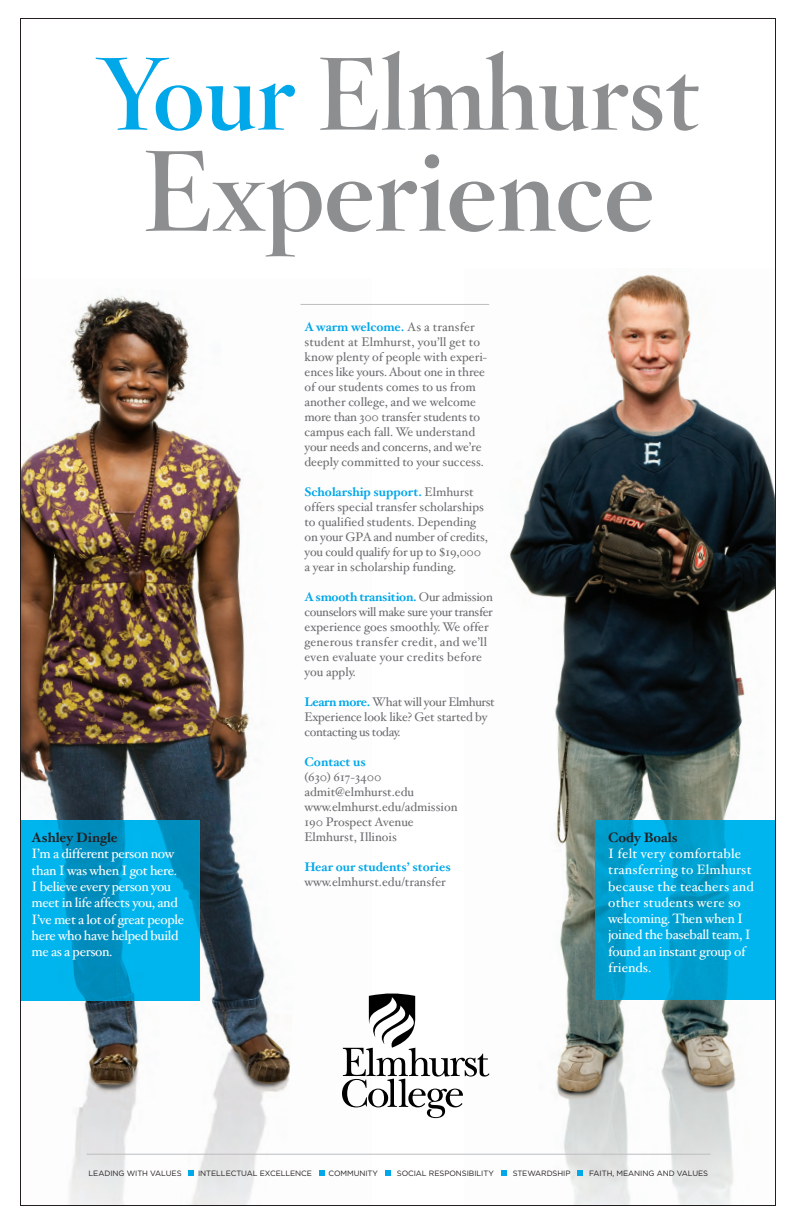
<style>
.page{position:relative;width:792px;height:1224px;background:#fff}
.page>*{position:absolute;margin:0;border:0;box-sizing:border-box;transform-origin:0 0}
.t1{font:112.3px "Hoefler Titling HTF Bd Roman";color:#8c8e90}
.t2{font:101.1px "Hoefler Titling HTF Bd Roman";color:#8c8e90}
.t3{font:13.6px/16.3px "Hoefler Text";letter-spacing:.015em;color:#fff}
.t4{font:13.6px/16.3px "Hoefler Text";letter-spacing:-.02em;color:#fff}
.t5{font:12.5px/15px "Hoefler Text";color:#6c6d70}
.t6{font:12.5px/15px "Hoefler Text";letter-spacing:-.03em;color:#6c6d70}
.t7{font:7.7px "Gotham";letter-spacing:-.01em;color:#231f20}
.s1{color:#00a7e9}
.s2{font-weight:700;color:#00a7e9}
.s3{font-weight:700;color:#231f20}
</style>
<div class="page">
<img style="left:465px;top:274px;width:309px;height:930px">
<img style="left:22px;top:295px;width:349px;height:909px">
<img style="left:22px;top:821px;width:177px;height:179px">
<img style="left:595px;top:820px;width:179px;height:180px">
<svg style="left:342px;top:993px;width:147px;height:125px"></svg>
<svg style="left:319px;top:1171px;width:5px;height:5px"></svg>
<svg style="left:385px;top:1171px;width:5px;height:5px"></svg>
<svg style="left:501px;top:1171px;width:5px;height:5px"></svg>
<svg style="left:577px;top:1171px;width:6px;height:5px"></svg>
<svg style="left:188px;top:1171px;width:6px;height:5px"></svg>
<hr style="left:87px;top:1154px;width:623px;height:1px;background:#bcbdc0">
<hr style="left:300px;top:304px;width:189px;height:1px;background:#bcbdc0">
<p class="t2" style="left:96px;top:27px;width:605px"><span class="s1">Your</span> Elmhurst</p>
<p class="t1" style="left:142px;top:117px;width:514px">Experience</p>
<p class="t5" style="left:304px;top:319px;width:184px"><span class="s2">A warm welcome.</span> As a transfer student at Elmhurst, you’ll get to know plenty of people with experi&shy;ences like yours. About one in three of our students comes to us from another college, and we welcome more than 300 transfer students to campus each fall. We understand your needs and concerns, and we’re deeply committed to your success.</p>
<p class="t5" style="left:304px;top:484px;width:185px"><span class="s2">Scholarship support.</span> Elmhurst offers special transfer scholarships to qualified students. Depending on your GPA and number of credits, you could qualify for up to $19,000 a year in scholarship funding.</p>
<p class="t5" style="left:304px;top:589px;width:190px"><span class="s2">A smooth transition.</span> Our admission counselors will make sure your transfer experience goes smoothly. We offer generous transfer credit, and we’ll even evaluate your credits before you apply.</p>
<p class="t6" style="left:304px;top:694px;width:192px"><span class="s2">Learn more.</span> What will your Elmhurst<br>Experience look like? Get started by contacting us today.</p>
<p class="t5" style="left:304px;top:754px;width:155px"><span class="s2">Contact us<br></span>(630) 617-3400 admit@elmhurst.edu www.elmhurst.edu/admission<br>190 Prospect Avenue<br>Elmhurst, Illinois</p>
<p class="t5" style="left:304px;top:859px;width:148px"><span class="s2">Hear our students’ stories </span>www.elmhurst.edu/transfer</p>
<p class="t4" style="left:32px;top:830px;width:154px"><span class="s3">Ashley Dingle<br></span>I’m a different person now than I was when I got here.<br>I believe every person you meet in life affects you, and<br>I’ve met a lot of great people here who have helped build me as a person.</p>
<p class="t3" style="left:608px;top:829px;width:147px"><span class="s3">Cody Boals<br></span>I felt very comfortable transferring to Elmhurst because the teachers and other students were so welcoming. Then when I joined the baseball team, I found an instant group of friends.</p>
<p class="t7" style="left:89px;top:1169px;width:94px">LEADING WITH VALUES</p>
<p class="t7" style="left:198px;top:1169px;width:115px">INTELLECTUAL EXCELLENCE</p>
<p class="t7" style="left:329px;top:1169px;width:51px">COMMUNITY</p>
<p class="t7" style="left:397px;top:1169px;width:99px">SOCIAL RESPONSIBILITY</p>
<p class="t7" style="left:513px;top:1169px;width:59px">STEWARDSHIP</p>
<p class="t7" style="left:589px;top:1169px;width:120px">FAITH, MEANING AND VALUES</p>
</div>
